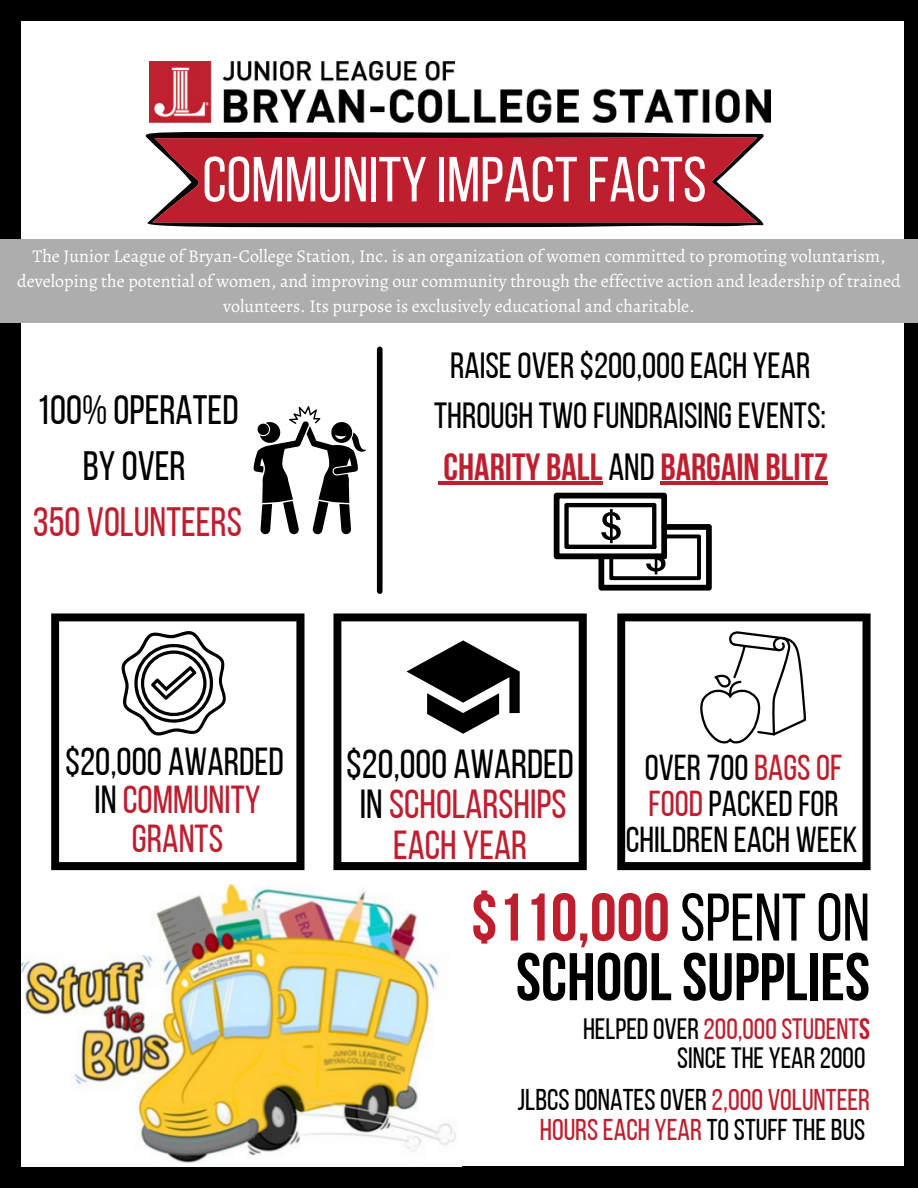
<style>
.page{position:relative;width:918px;height:1188px;background:#000}
.page>*{position:absolute;margin:0;border:0;box-sizing:border-box;transform-origin:0 0}
.t1{font:700 67.2px "Bebas Neue";color:#bf1e2e}
.t2{font:700 67.2px "Bebas Neue";color:#000}
.t3{font:63.6px "Bebas Neue";color:#fff}
.t4{font:40.95px "Bebas Neue";color:#000}
.t5{font:40.95px "Bebas Neue";color:#bf1e2e}
.t6{font:40.5px/40.5px "Bebas Neue";color:#bf1e2e;text-align:center}
.t7{font:40.5px "Bebas Neue";color:#000}
.t8{font:39px/38.2px "Bebas Neue";color:#bf1e2e;text-align:center}
.t9{font:39px "Bebas Neue";color:#000}
.t10{font:700 37.8px "Bebas Neue";color:#bf1e2e}
.t11{font:36.3px "Bebas Neue";color:#000}
.t12{font:36px/36px "Bebas Neue";color:#000;text-align:center}
.t13{font:30px/29.2px "Bebas Neue";color:#000;text-align:center}
.t14{font:29.4px "Bebas Neue";color:#bf1e2e}
.t15{font:29.4px "Bebas Neue";color:#000}
.t16{font:18px/24.8px "Alegreya";color:#fff;text-align:center}
.s1{font-weight:400;color:#000}
.s2{color:#000}
.s3{color:#bf1e2e}
.s4{font-weight:700}
</style>
<div class="page">
<div style="left:22px;top:21px;width:882px;height:1145px;background:#fff"></div>
<img style="left:149px;top:61px;width:621px;height:61px">
<svg style="left:145px;top:131px;width:619px;height:97px;fill:#040606"></svg>
<svg style="left:152px;top:137px;width:606px;height:85px;background:#bd2b39"></svg>
<div style="left:0;top:240px;width:918px;height:83px;background:#adadad"></div>
<svg style="left:254px;top:406px;width:112px;height:128px"></svg>
<svg style="left:51px;top:613px;width:253px;height:257px"></svg>
<svg style="left:120px;top:631px;width:108px;height:105px"></svg>
<svg style="left:333px;top:613px;width:254px;height:257px"></svg>
<svg style="left:407px;top:640px;width:113px;height:94px"></svg>
<div style="left:377px;top:349px;width:6px;height:242px;background:#000"></div>
<svg style="left:617px;top:613px;width:254px;height:257px"></svg>
<img style="left:22px;top:884px;width:439px;height:283px">
<svg style="left:554px;top:493px;width:158px;height:98px"></svg>
<svg style="left:438px;top:482px;width:6px;height:3px"></svg>
<hr style="left:444px;top:482px;width:158px;height:3px;background:#bf1e2e">
<hr style="left:660px;top:482px;width:168px;height:3px;background:#bf1e2e">
<svg style="left:695px;top:631px;width:111px;height:113px"></svg>
<p class="t3" style="left:202px;top:154px;width:506px">COMMUNITY IMPACTFACTS</p>
<p class="t16" style="left:17px;top:244px;width:885px">The Junior League of Bryan-College Station, Inc. is an organization of women committed to promoting voluntarism, developing the potential of women, and improving our community through the effective action and leadership of trained volunteers. Its purpose is exclusively educational and charitable.</p>
<p class="t4" style="left:36px;top:393px;width:204px">100% OPERATED</p>
<p class="t4" style="left:83px;top:449px;width:104px">BY OVER</p>
<p class="t5" style="left:33px;top:506px;width:211px">350 VOLUNTEERS</p>
<p class="t11" style="left:450px;top:351px;width:362px">RAISEOVER$200,000EACH YEAR</p>
<p class="t11" style="left:434px;top:401px;width:393px">THROUGH TWOFUNDRAISINGEVENTS:</p>
<p class="t10" style="left:444px;top:451px;width:386px">CHARITY BALL <span class="s1">AND</span> BARGAIN BLITZ</p>
<p class="t9" style="left:65px;top:746px;width:221px">$20,000 AWARDED</p>
<p class="t8" style="left:95px;top:784px;width:167px"><span class="s2">IN</span> COMMUNITY<br>GRANTS</p>
<p class="t7" style="left:346px;top:747px;width:229px">$20,000 AWARDED</p>
<p class="t6" style="left:360px;top:788px;width:208px"><span class="s2">IN</span> SCHOLARSHIPS<br>EACH YEAR</p>
<p class="t12" style="left:626px;top:753px;width:233px">OVER 700<span class="s3">BAGS OF<br>FOOD</span>PACKEDFOR<br>CHILDREN EACH WEEK</p>
<p class="t1" style="left:471px;top:890px;width:401px">$110,000<span class="s1">SPENTON</span></p>
<p class="t2" style="left:516px;top:950px;width:356px">SCHOOLSUPPLIES</p>
<p class="t14" style="left:583px;top:1017px;width:289px"><span class="s2">HELPEDOVER</span>200,000STUDENT<span class="s4">S</span></p>
<p class="t15" style="left:677px;top:1046px;width:190px">SINCETHE YEAR2000</p>
<p class="t13" style="left:518px;top:1088px;width:354px">JLBCSDONATESOVER<span class="s3">2,000 VOLUNTEER<br>HOURSEACH YEAR</span>TOSTUFFTHEBUS</p>
</div>
